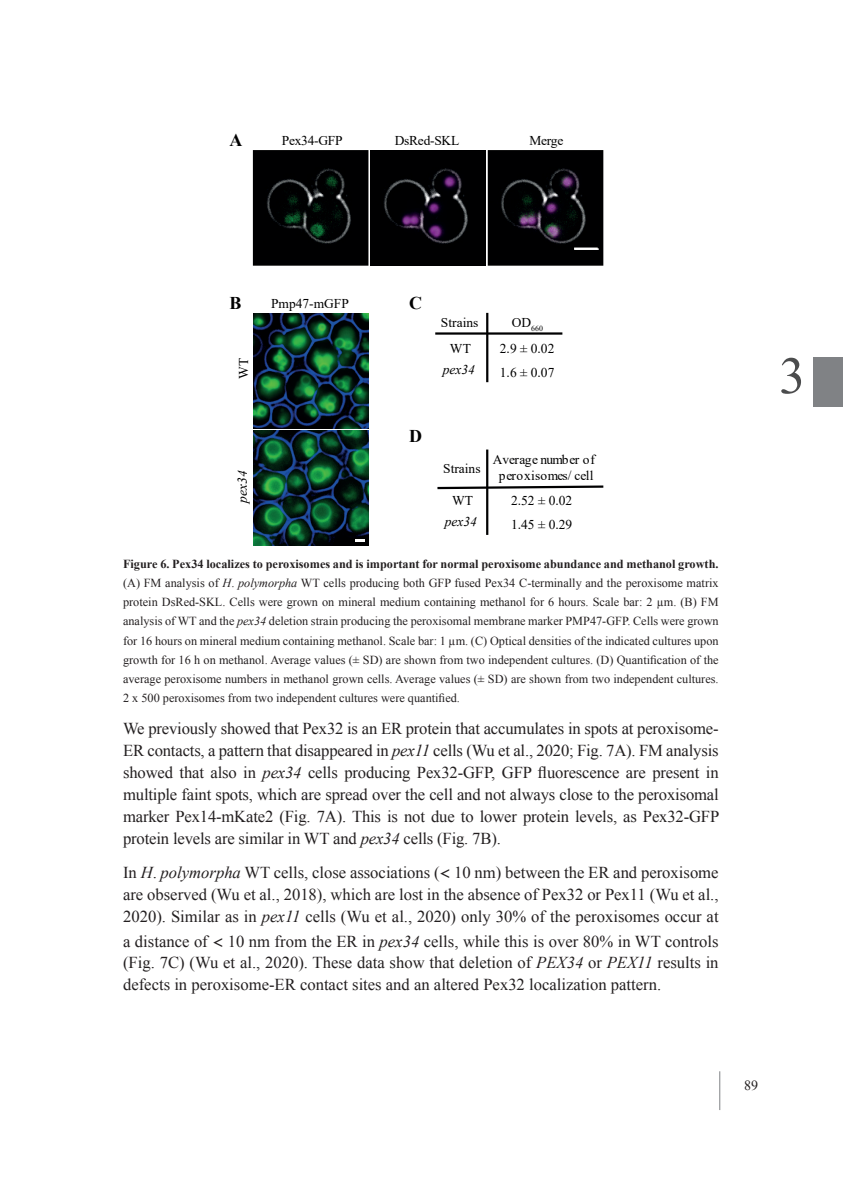
<style>
.page{position:relative;width:843px;height:1192px;background:#fff}
.page>*{position:absolute;margin:0;border:0;box-sizing:border-box;transform-origin:0 0}
.t1{font:52.5px "Times New Roman";color:#4b4c4d}
.t2{font:700 18.03px "Times New Roman";color:#000001}
.t3{font:16.62px/21.9px "Times New Roman";color:#231f20;text-align:justify}
.t4{font:14px "Times New Roman";color:#231f20}
.t5{font:13.47px/23.6px "Times New Roman";color:#000001}
.t6{font:13.47px "Times New Roman";letter-spacing:-.02em;color:#000001}
.t7{font:italic 13.47px "Times New Roman";color:#000001}
.t8{font:12.25px/19.2px "Times New Roman";color:#231f20;text-align:justify}
.t9{font:7.88px "Times New Roman";color:#000001}
.s1{font-weight:700}
.s2{font-style:italic}
</style>
<div class="page">
<hr style="left:719px;top:1070px;width:1px;height:39px;background:#808285">
<div style="left:813px;top:357px;width:30px;height:49px;background:#808285"></div>
<img style="left:254px;top:313px;width:114px;height:115px">
<img style="left:254px;top:430px;width:114px;height:115px">
<svg style="left:355px;top:539px;width:10px;height:2px"></svg>
<hr style="left:435px;top:332px;width:127px;height:2px;background:#000001">
<hr style="left:486px;top:313px;width:2px;height:69px;background:#000001">
<svg style="left:437px;top:484px;width:167px;height:6px"></svg>
<hr style="left:486px;top:449px;width:2px;height:86px;background:#000001">
<img style="left:253px;top:150px;width:115px;height:115px">
<svg style="left:355px;top:259px;width:9px;height:2px"></svg>
<img style="left:370px;top:150px;width:116px;height:115px">
<img style="left:488px;top:150px;width:115px;height:115px">
<hr style="left:574px;top:247px;width:23px;height:3px;background:#fff">
<p class="t2" style="left:230px;top:127px;width:14px">A</p>
<p class="t6" style="left:282px;top:130px;width:62px">Pex34-GFP</p>
<p class="t6" style="left:395px;top:130px;width:66px">DsRed-SKL</p>
<p class="t5" style="left:529px;top:128px;width:35px">Merge</p>
<p class="t2" style="left:230px;top:289px;width:13px">B</p>
<p class="t5" style="left:271px;top:291px;width:79px">Pmp47-mGFP</p>
<p class="t2" style="left:409px;top:289px;width:14px">C</p>
<p class="t5" style="left:231px;top:378px;width:22px;rotate:-90deg">WT</p>
<p class="t5" style="left:441px;top:310px;width:39px">Strains</p>
<p class="t9" style="left:511px;top:323px;width:33px"><sup>OD</sup>660</p>
<p class="t5" style="left:450px;top:336px;width:22px">WT</p>
<p class="t7" style="left:442px;top:360px;width:34px">pex34</p>
<p class="t5" style="left:500px;top:336px;width:56px">2.9 ± 0.02<br>1.6 ± 0.07</p>
<p class="t7" style="left:233px;top:502px;width:34px;rotate:-90deg">pex34</p>
<p class="t2" style="left:409px;top:423px;width:14px">D</p>
<p class="t5" style="left:443px;top:456px;width:39px">Strains</p>
<p class="t5" style="left:452px;top:488px;width:22px">WT</p>
<p class="t7" style="left:445px;top:512px;width:34px">pex34</p>
<p class="t5" style="left:493px;top:450px;width:104px;line-height:16.1px;text-align:center">Average number of peroxisomes/ cell</p>
<p class="t5" style="left:511px;top:488px;width:63px">2.52 ± 0.02<br>1.45 ± 0.29</p>
<p class="t8" style="left:123px;top:553px;width:597px"><span class="s1">Figure 6. Pex34 localizes to peroxisomes and is important for normal peroxisome abundance and methanol growth. </span>(A) FM analysis of <span class="s2">H</span>. <span class="s2">polymorpha</span> WT cells producing both GFP fused Pex34 C-terminally and the peroxisome matrix protein DsRed-SKL. Cells were grown on mineral medium containing methanol for 6 hours. Scale bar: 2 µm. (B) FM analysis of WT and the <span class="s2">pex34</span> deletion strain producing the peroxisomal membrane marker PMP47-GFP. Cells were grown for 16 hours on mineral medium containing methanol. Scale bar: 1 µm. (C) Optical densities of the indicated cultures upon growth for 16 h on methanol. Average values (± SD) are shown from two independent cultures. (D) Quantification of the average peroxisome numbers in methanol grown cells. Average values (± SD) are shown from two independent cultures.<br>2 x 500 peroxisomes from two independent cultures were quantified.</p>
<p class="t3" style="left:123px;top:717px;width:597px">We previously showed that Pex32 is an ER protein that accumulates in spots at peroxisome-ER contacts, a pattern that disappeared in <span class="s2">pex11</span> cells (Wu et al., 2020; Fig. 7A). FM analysis showed that also in <span class="s2">pex34</span> cells producing Pex32-GFP, GFP fluorescence are present in multiple faint spots, which are spread over the cell and not always close to the peroxisomal marker Pex14-mKate2 (Fig. 7A). This is not due to lower protein levels, as Pex32-GFP protein levels are similar in WT and <span class="s2">pex34</span> cells (Fig. 7B).</p>
<p class="t3" style="left:123px;top:861px;width:597px">In <span class="s2">H</span>. <span class="s2">polymorpha</span> WT cells, close associations ( 10 nm) between the ER and peroxisome are observed (Wu et al., 2018), which are lost in the absence of Pex32 or Pex11 (Wu et al., 2020). Similar as in <span class="s2">pex11</span> cells (Wu et al., 2020) only 30% of the peroxisomes occur at</p>
<p class="t3" style="left:123px;top:929px;width:597px">a distance of 10 nm from the ER in <span class="s2">pex34</span> cells, while this is over 80% in WT controls (Fig. 7C) (Wu et al., 2020). These data show that deletion of <span class="s2">PEX34</span> or <span class="s2">PEX11</span> results in defects in peroxisome-ER contact sites and an altered Pex32 localization pattern.</p>
<h1 class="t1" style="left:779px;top:340px;width:28px">3</h1>
<p class="t4" style="left:744px;top:1076px;width:15px">89</p>
</div>
